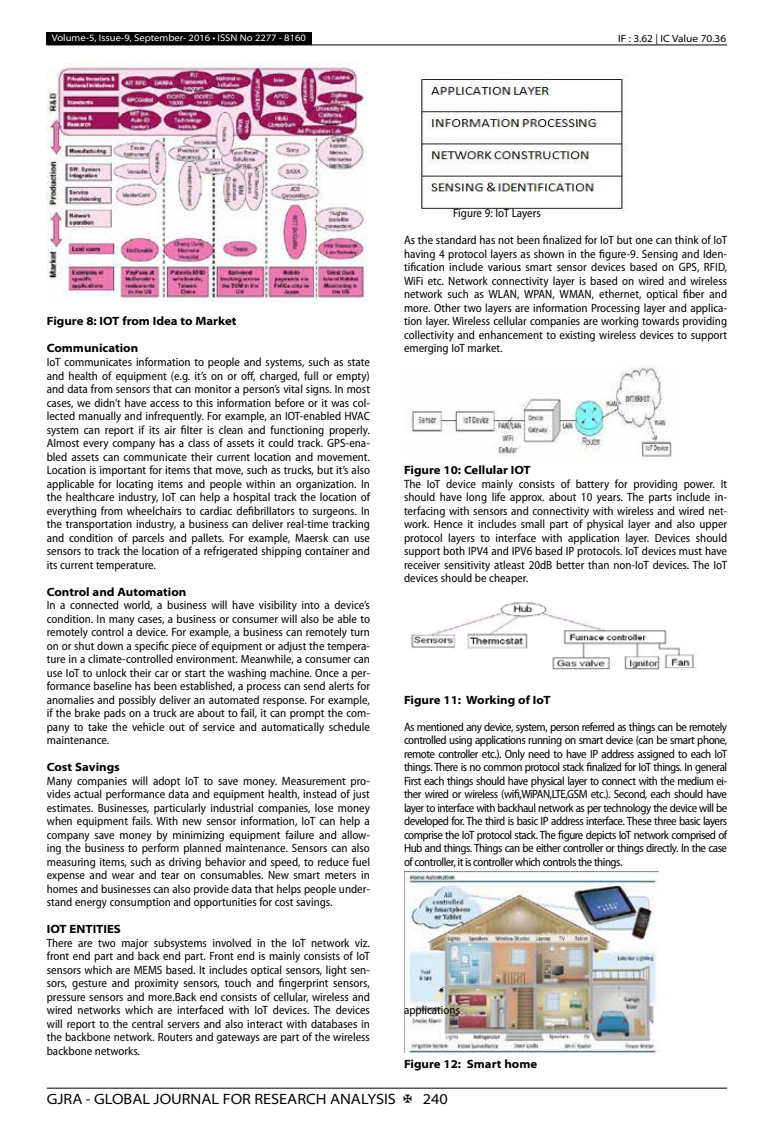
<style>
.page{position:relative;width:774px;height:1136px;background:#fff}
.page>*{position:absolute;margin:0;border:0;box-sizing:border-box;transform-origin:0 0}
.t1{font:semi-expanded 15px "Myriad Pro";color:#000}
.t2{font:semi-condensed 12px/13.5px "Myriad Pro";color:#000;text-align:justify}
.t3{font:700 semi-expanded 12px "Myriad Pro";color:#000}
.t4{font:semi-expanded 10.5px "Myriad Pro";color:#000}
.t5{font:semi-expanded 9.75px "Myriad Pro";color:#fff}
</style>
<div class="page">
<hr style="left:47px;top:1087px;width:680px;height:1px;background:#000">
<div style="left:47px;top:32px;width:265px;height:13px;background:#000"></div>
<hr style="left:47px;top:45px;width:680px;height:1px;background:#000">
<img style="left:47px;top:63px;width:321px;height:238px">
<img style="left:419px;top:74px;width:208px;height:135px">
<img style="left:411px;top:366px;width:261px;height:94px">
<img style="left:411px;top:602px;width:283px;height:68px">
<img style="left:404px;top:871px;width:254px;height:181px">
<p class="t5" style="left:52px;top:32px;width:256px">Volume-5, Issue-9, September- 2016 • ISSN No 2277 - 8160</p>
<p class="t4" style="left:618px;top:32px;width:110px">IF : 3.62 | IC Value 70.36</p>
<p class="t3" style="left:47px;top:314px;width:191px">Figure 8: IOT from Idea to Market</p>
<p class="t3" style="left:47px;top:341px;width:93px">Communication</p>
<p class="t2" style="left:47px;top:355px;width:325px">IoT communicates information to people and systems, such as state and health of equipment (e.g. it’s on or off, charged, full or empty) and data from sensors that can monitor a person’s vital signs. In most cases, we didn’t have access to this information before or it was col&shy;lected manually and infrequently. For example, an IOT-enabled HVAC system can report if its air filter is clean and functioning properly.<br>Almost every company has a class of assets it could track. GPS-ena&shy;bled assets can communicate their current location and movement.<br>Location is important for items that move, such as trucks, but it’s also applicable for locating items and people within an organization. In the healthcare industry, IoT can help a hospital track the location of everything from wheelchairs to cardiac defibrillators to surgeons. In the transportation industry, a business can deliver real-time tracking and condition of parcels and pallets. For example, Maersk can use sensors to track the location of a refrigerated shipping container and its current temperature.</p>
<p class="t3" style="left:47px;top:584px;width:141px">Control and Automation</p>
<p class="t2" style="left:47px;top:598px;width:325px">In a connected world, a business will have visibility into a device’s condition. In many cases, a business or consumer will also be able to remotely control a device. For example, a business can remotely turn on or shut down a specific piece of equipment or adjust the tempera&shy;ture in a climate-controlled environment. Meanwhile, a consumer can use IoT to unlock their car or start the washing machine. Once a per&shy;formance baseline has been established, a process can send alerts for anomalies and possibly deliver an automated response. For example, if the brake pads on a truck are about to fail, it can prompt the com&shy;pany to take the vehicle out of service and automatically schedule maintenance.</p>
<p class="t3" style="left:47px;top:760px;width:75px">Cost Savings</p>
<p class="t2" style="left:47px;top:774px;width:325px">Many companies will adopt IoT to save money. Measurement pro&shy;vides actual performance data and equipment health, instead of just estimates. Businesses, particularly industrial companies, lose money when equipment fails. With new sensor information, IoT can help a company save money by minimizing equipment failure and allow&shy;ing the business to perform planned maintenance. Sensors can also measuring items, such as driving behavior and speed, to reduce fuel expense and wear and tear on consumables. New smart meters in homes and businesses can also provide data that helps people under&shy;stand energy consumption and opportunities for cost savings.</p>
<p class="t3" style="left:47px;top:922px;width:76px">IOT ENTITIES</p>
<p class="t2" style="left:47px;top:936px;width:325px">There are two major subsystems involved in the IoT network viz. front end part and back end part. Front end is mainly consists of IoT sensors which are MEMS based. It includes optical sensors, light sen&shy;sors, gesture and proximity sensors, touch and fingerprint sensors, pressure sensors and more.Back end consists of cellular, wireless and wired networks which are interfaced with IoT devices. The devices will report to the central servers and also interact with databases in the backbone network. Routers and gateways are part of the wireless backbone networks.</p>
<p class="t2" style="left:453px;top:207px;width:89px">Figure 9: IoT Layers</p>
<p class="t2" style="left:404px;top:234px;width:325px">As the standard has not been finalized for IoT but one can think of IoT having 4 protocol layers as shown in the figure-9. Sensing and Iden&shy;tification include various smart sensor devices based on GPS, RFID, WiFi etc. Network connectivity layer is based on wired and wireless network such as WLAN, WPAN, WMAN, ethernet, optical fiber and more. Other two layers are information Processing layer and applica&shy;tion layer. Wireless cellular companies are working towards providing collectivity and enhancement to existing wireless devices to support emerging IoT market.</p>
<p class="t3" style="left:404px;top:463px;width:128px">Figure 10: Cellular IOT</p>
<p class="t2" style="left:404px;top:477px;width:325px">The IoT device mainly consists of battery for providing power. It should have long life approx. about 10 years. The parts include in&shy;terfacing with sensors and connectivity with wireless and wired net&shy;work. Hence it includes small part of physical layer and also upper protocol layers to interface with application layer. Devices should support both IPV4 and IPV6 based IP protocols. IoT devices must have receiver sensitivity atleast 20dB better than non-IoT devices. The IoT devices should be cheaper.</p>
<p class="t3" style="left:404px;top:692px;width:148px">Figure 11: Working of IoT</p>
<p class="t2" style="left:404px;top:720px;width:325px">As mentioned any device, system, person referred as things can be remotely controlled using applications running on smart device (can be smart phone, remote controller etc.). Only need to have IP address assigned to each IoT things. There is no common protocol stack finalized for IoT things. In general First each things should have physical layer to connect with the medium ei&shy;ther wired or wireless (wifi,WiPAN,LTE,GSM etc.). Second, each should have layer to interface with backhaul network as per technology the device will be developed for. The third is basic IP address interface. These three basic layers comprise the IoT protocol stack. The figure depicts IoT network comprised of Hub and things. Things can be either controller or things directly. In the case of controller, it is controller which controls the things.</p>
<p class="t2" style="left:404px;top:1003px;width:58px">applications</p>
<p class="t3" style="left:404px;top:1057px;width:135px">Figure 12: Smart home</p>
<p class="t1" style="left:47px;top:1090px;width:351px">GJRA - GLOBAL JOURNAL FOR RESEARCH ANALYSIS</p>
<p class="t1" style="left:423px;top:1090px;width:27px">240</p>
</div>
